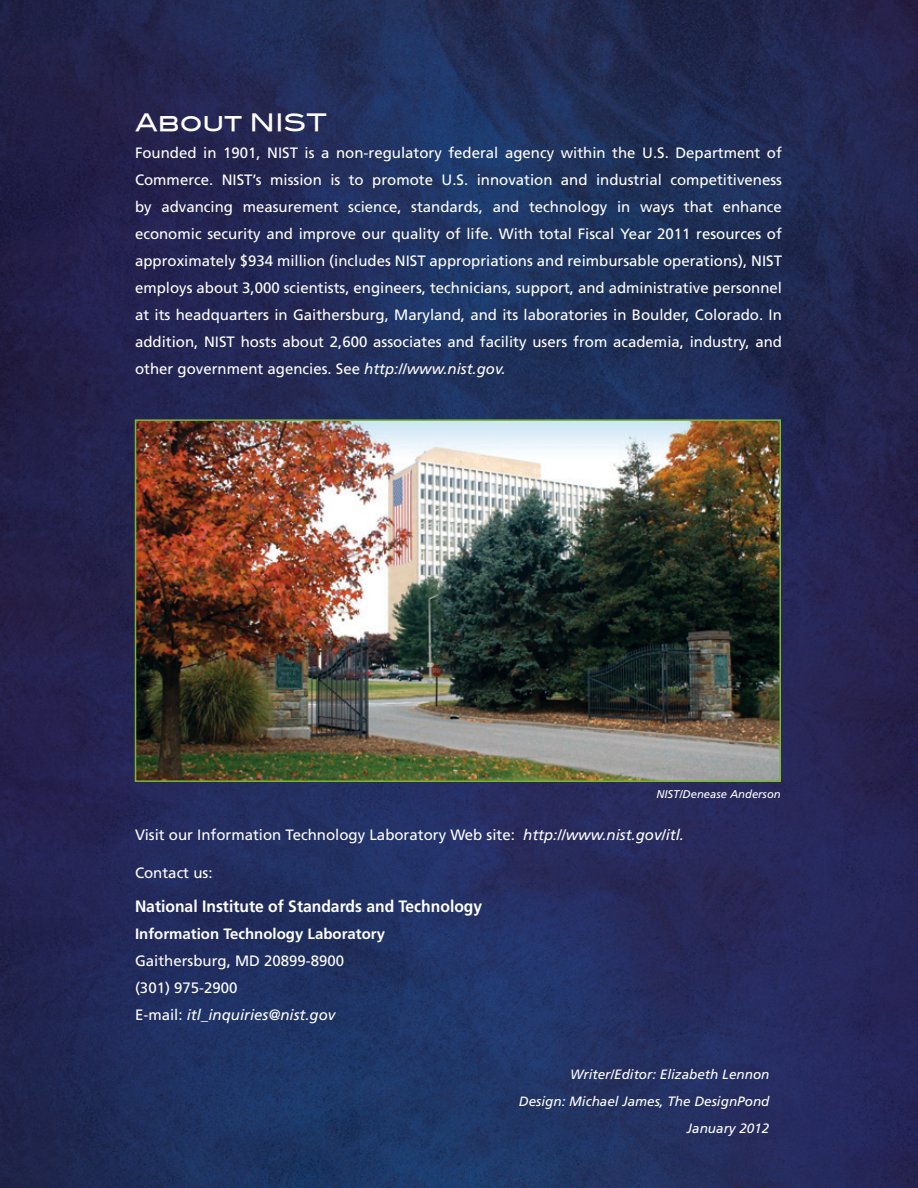
<style>
.page{position:relative;width:918px;height:1188px;background:#fff}
.page>*{position:absolute;margin:0;border:0;box-sizing:border-box;transform-origin:0 0}
.t1{font:24px "Blair Md ITCTT Medium";color:#fff}
.t2{font:700 16.5px "Frutiger";color:#fff;scale:.95 1}
.t3{font:15px/27px "Frutiger";color:#fff}
.t4{font:700 15px "Frutiger";color:#fff}
.t5{font:italic 13.5px/27px "Frutiger";color:#fff;text-align:right}
.t6{font:italic 11.25px "Frutiger";color:#fff}
.s1{font-style:italic}
</style>
<div class="page">
<img style="left:0;top:0;width:918px;height:1188px">
<img style="left:138px;top:422px;width:640px;height:357px">
<div style="left:135px;top:419px;width:646px;height:363px;border:2px solid #7ab732"></div>
<h1 class="t1" style="left:135px;top:103px;width:193px">About NIST</h1>
<p class="t3" style="left:135px;top:139px;width:649px;text-align:justify">Founded in 1901, NIST is a non-regulatory federal agency within the U.S. Department of Commerce. NIST’s mission is to promote U.S. innovation and industrial competitiveness by advancing measurement science, standards, and technology in ways that enhance economic security and improve our quality of life. With total Fiscal Year 2011 resources of approximately $934 million (includes NIST appropriations and reimbursable operations), NIST employs about 3,000 scientists, engineers, technicians, support, and administrative personnel at its headquarters in Gaithersburg, Maryland, and its laboratories in Boulder, Colorado. In addition, NIST hosts about 2,600 associates and facility users from academia, industry, and other government agencies. See <span class="s1">http://www.nist.gov.</span></p>
<p class="t6" style="left:656px;top:788px;width:126px">NIST/Denease Anderson</p>
<p class="t3" style="left:135px;top:821px;width:551px">Visit our Information Technology Laboratory Web site: <span class="s1">http://www.nist.gov/itl.</span></p>
<p class="t3" style="left:135px;top:859px;width:79px">Contact us:</p>
<p class="t2" style="left:135px;top:897px;width:367px">National Institute of Standards and Technology</p>
<p class="t4" style="left:135px;top:925px;width:252px">Information Technology Laboratory</p>
<p class="t3" style="left:135px;top:948px;width:211px">Gaithersburg, MD 20899-8900 (301) 975-2900<br>E-mail: <span class="s1">itl_inquiries@nist.gov</span></p>
<p class="t5" style="left:519px;top:1061px;width:252px">Writer/Editor: Elizabeth Lennon<br>Design: Michael James, The DesignPond<br>January 2012</p>
</div>
